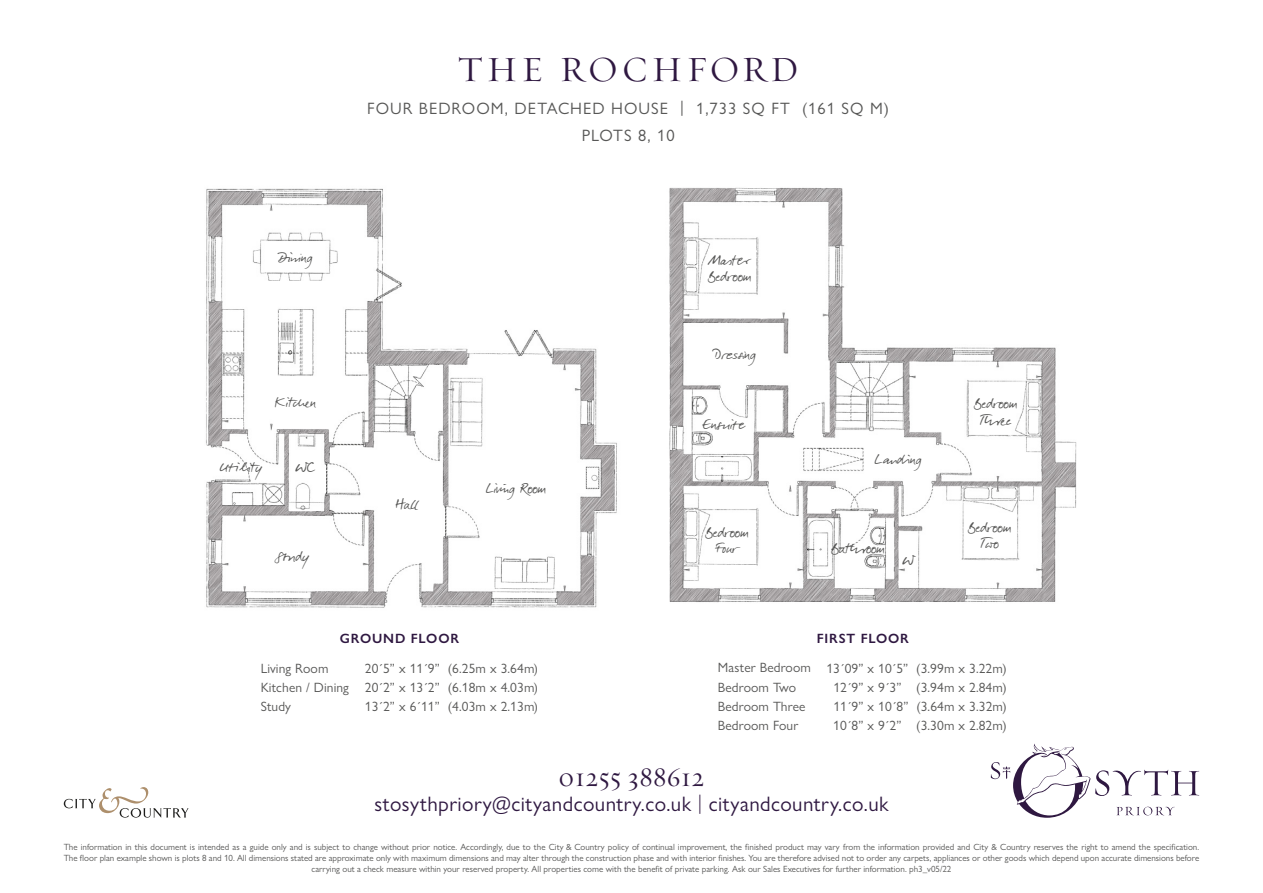
<style>
.page{position:relative;width:1263px;height:893px;background:#fff}
.page>*{position:absolute;margin:0;border:0;box-sizing:border-box;transform-origin:0 0}
.t1{font:36px "Requiem Display HTF Small Caps";letter-spacing:.12em;color:#2f1841}
.t2{font:27px "Requiem Display HTF Small Caps";letter-spacing:.02em;color:#2f1841}
.t3{font:21px "Gill Sans Nova";letter-spacing:.02em;color:#2f1841}
.t4{font:18px/16.5px "Darkwoman";letter-spacing:.01em;color:#575756;text-align:center}
.t5{font:16.5px/27px "Gill Sans Nova";letter-spacing:.06em;color:#575756;text-align:center}
.t6{font:13.5px/19.2px "Gill Sans Nova";letter-spacing:.01em;color:#575756;text-align:justify}
.t7{font:600 13.5px "Gill Sans Nova";letter-spacing:.06em;color:#2f1841}
.t8{font:9px/10.8px "Gill Sans Nova";color:#575756;text-align:center}
.s1{font-weight:300}
</style>
<div class="page">
<img style="left:206px;top:188px;width:411px;height:420px">
<img style="left:669px;top:187px;width:408px;height:416px">
<svg style="left:64px;top:787px;width:125px;height:31px"></svg>
<svg style="left:991px;top:743px;width:208px;height:75px"></svg>
<h3 class="t4" style="left:279px;top:248px;width:35px">Dining</h3>
<h3 class="t4" style="left:275px;top:392px;width:42px">Kitchen</h3>
<h3 class="t4" style="left:220px;top:457px;width:44px">Utility</h3>
<h3 class="t4" style="left:296px;top:457px;width:21px">WC</h3>
<h3 class="t4" style="left:275px;top:546px;width:35px">Study</h3>
<h1 class="t1" style="left:458px;top:48px;width:342px">THE ROCHFORD</h1>
<h3 class="t5" style="left:367px;top:95px;width:523px">FOUR BEDROOM, DETACHED HOUSE | 1,733 SQ FT (161 SQ M)<br>PLOTS 8, 10</h3>
<h3 class="t4" style="left:709px;top:250px;width:44px;text-align:left">Master<br>Bedroom</h3>
<h3 class="t4" style="left:396px;top:494px;width:25px">Hall</h3>
<h3 class="t4" style="left:486px;top:479px;width:61px">Living Room</h3>
<h3 class="t4" style="left:714px;top:345px;width:43px">Dressing</h3>
<h3 class="t4" style="left:703px;top:414px;width:44px">Ensuite</h3>
<h3 class="t4" style="left:875px;top:450px;width:48px">Landing</h3>
<h3 class="t4" style="left:974px;top:394px;width:44px">Bedroom<br>Three</h3>
<h3 class="t4" style="left:706px;top:522px;width:44px">Bedroom<br>Four</h3>
<h3 class="t4" style="left:968px;top:517px;width:44px">Bedroom<br>Two</h3>
<h3 class="t4" style="left:902px;top:550px;width:13px">W</h3>
<h3 class="t4" style="left:832px;top:539px;width:54px">Bathroom</h3>
<h3 class="t7" style="left:340px;top:630px;width:121px">GROUND FLOOR</h3>
<h3 class="t6" style="left:261px;top:658px;width:279px;text-indent:104px">20´5” x 11´9” (6.25m x 3.64m)<br>Kitchen / Dining 20´2” x 13´2” (6.18m x 4.03m)<br>Study</h3>
<h3 class="t6" style="left:261px;top:658px;width:69px">Living Room</h3>
<h3 class="t6" style="left:365px;top:697px;width:175px">13´2” x 6´11” (4.03m x 2.13m)</h3>
<h3 class="t7" style="left:817px;top:630px;width:94px">FIRST FLOOR</h3>
<h3 class="t6" style="left:718px;top:658px;width:290px">Master Bedroom 13´09” x 10´5” (3.99m x 3.22m)<br>Bedroom Two</h3>
<h3 class="t6" style="left:833px;top:678px;width:175px">12´9” x 9´3” (3.94m x 2.84m)</h3>
<h3 class="t6" style="left:718px;top:697px;width:89px">Bedroom Three</h3>
<h3 class="t6" style="left:833px;top:697px;width:175px">11´9” x 10´8” (3.64m x 3.32m)</h3>
<h3 class="t6" style="left:718px;top:716px;width:82px">Bedroom Four</h3>
<h3 class="t6" style="left:833px;top:716px;width:175px">10´8” x 9´2” (3.30m x 2.82m)</h3>
<h2 class="t2" style="left:559px;top:761px;width:147px">01255 388612</h2>
<h3 class="t3" style="left:374px;top:791px;width:516px">stosythpriory@cityandcountry.co.uk <span class="s1">|</span> cityandcountry.co.uk</h3>
<p class="t8" style="left:64px;top:842px;width:1137px">The information in this document is intended as a guide only and is subject to change without prior notice. Accordingly, due to the City &amp; Country policy of continual improvement, the finished product may vary from the information provided and City &amp; Country reserves the right to amend the specification.<br>The floor plan example shown is plots 8 and 10. All dimensions stated are approximate only with maximum dimensions and may alter through the construction phase and with interior finishes. You are therefore advised not to order any carpets, appliances or other goods which depend upon accurate dimensions before carrying out a check measure within your reserved property. All properties come with the benefit of private parking. Ask our Sales Executives for further information. ph3_v05/22</p>
</div>
